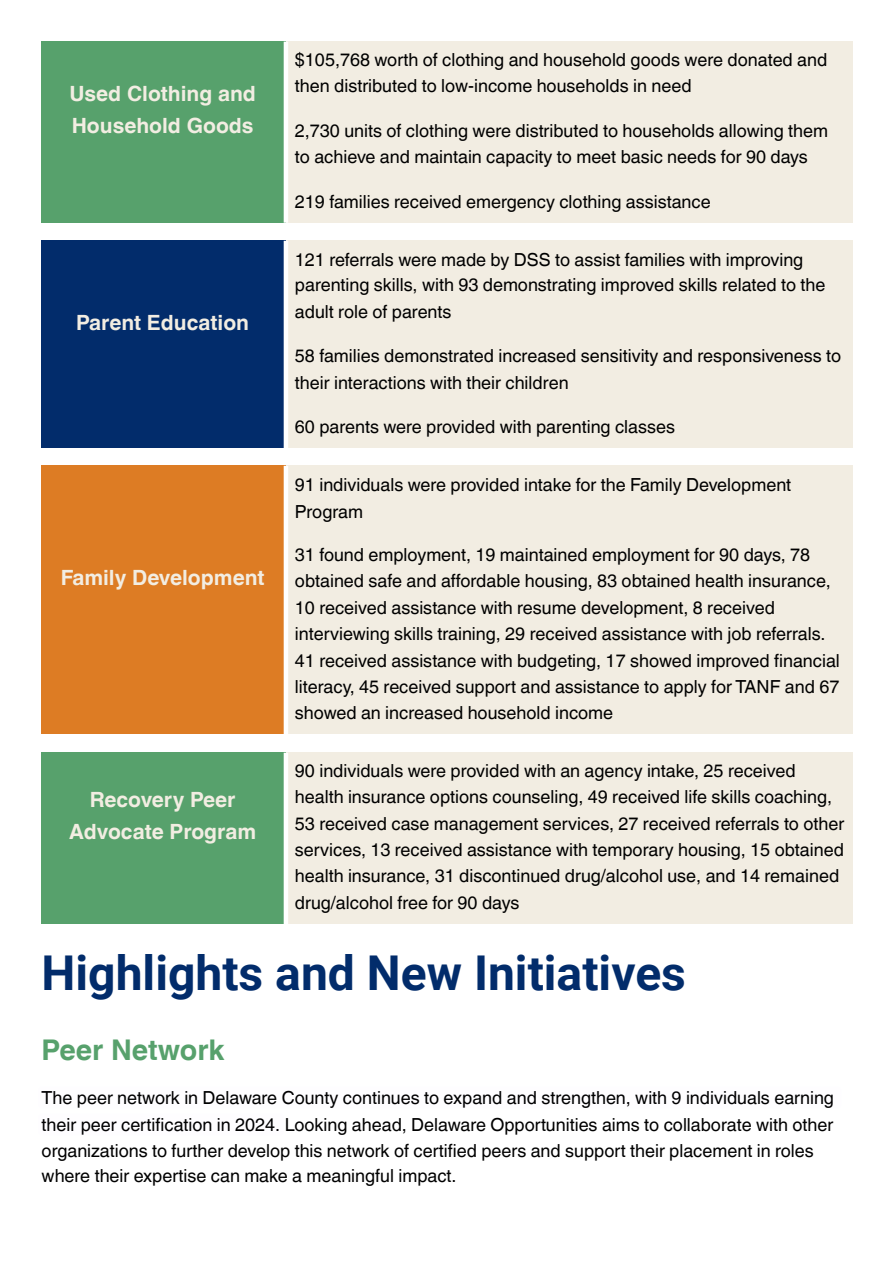
<style>
.page{position:relative;width:894px;height:1263px;background:#fff}
.page>*{position:absolute;margin:0;border:0;box-sizing:border-box;transform-origin:0 0}
.t1{font:700 48px "Roboto";color:#022c6b}
.t2{font:700 28.5px "Helvetica World";color:#57a16c}
.t3{font:700 21px/31.5px "Helvetica World";color:#f2ede2}
.t4{font:18px/26.2px "Helvetica World";color:#000}
</style>
<div class="page">
<div style="left:42px;top:42px;width:244px;height:181px;background:#57a16c"></div>
<div style="left:285px;top:42px;width:567px;height:181px;background:#f2ede2"></div>
<div style="left:283px;top:42px;width:5px;height:181px;background:#fff"></div>
<div style="left:42px;top:241px;width:244px;height:207px;background:#022c6b"></div>
<div style="left:285px;top:241px;width:567px;height:207px;background:#f2ede2"></div>
<div style="left:283px;top:241px;width:5px;height:207px;background:#fff"></div>
<div style="left:42px;top:466px;width:244px;height:268px;background:#dd7c24"></div>
<div style="left:285px;top:466px;width:567px;height:268px;background:#f2ede2"></div>
<div style="left:283px;top:466px;width:5px;height:268px;background:#fff"></div>
<div style="left:42px;top:753px;width:244px;height:171px;background:#57a16c"></div>
<div style="left:285px;top:753px;width:567px;height:171px;background:#f2ede2"></div>
<div style="left:283px;top:753px;width:5px;height:171px;background:#fff"></div>
<p class="t3" style="left:69px;top:76px;width:188px">Used Clothing and<br>Household Goods</p>
<p class="t3" style="left:76px;top:304px;width:174px">Parent Education</p>
<p class="t3" style="left:61px;top:560px;width:205px">Family Development</p>
<p class="t3" style="left:69px;top:781px;width:188px;line-height:32.7px;text-align:center">Recovery Peer<br>Advocate Program</p>
<p class="t4" style="left:295px;top:47px;width:533px;line-height:25.8px">$105,768 worth of clothing and household goods were donated and then distributed to low-income households in need</p>
<p class="t4" style="left:295px;top:118px;width:534px;line-height:25.8px">2,730 units of clothing were distributed to households allowing them to achieve and maintain capacity to meet basic needs for 90 days</p>
<p class="t4" style="left:295px;top:189px;width:417px">219 families received emergency clothing assistance</p>
<p class="t4" style="left:295px;top:246px;width:532px">121 referrals were made by DSS to assist families with improving parenting skills, with 93 demonstrating improved skills related to the adult role of parents</p>
<p class="t4" style="left:295px;top:343px;width:547px;line-height:27px">58 families demonstrated increased sensitivity and responsiveness to their interactions with their children</p>
<p class="t4" style="left:295px;top:414px;width:381px">60 parents were provided with parenting classes</p>
<p class="t4" style="left:295px;top:471px;width:497px;line-height:27px">91 individuals were provided intake for the Family Development<br>Program</p>
<p class="t4" style="left:295px;top:542px;width:546px">31 found employment, 19 maintained employment for 90 days, 78 obtained safe and affordable housing, 83 obtained health insurance, 10 received assistance with resume development, 8 received interviewing skills training, 29 received assistance with job referrals.<br>41 received assistance with budgeting, 17 showed improved financial literacy, 45 received support and assistance to apply for TANF and 67 showed an increased household income</p>
<p class="t4" style="left:295px;top:758px;width:550px">90 individuals were provided with an agency intake, 25 received health insurance options counseling, 49 received life skills coaching, 53 received case management services, 27 received referrals to other services, 13 received assistance with temporary housing, 15 obtained health insurance, 31 discontinued drug/alcohol use, and 14 remained drug/alcohol free for 90 days</p>
<h1 class="t1" style="left:42px;top:946px;width:645px">Highlights and New Initiatives</h1>
<p class="t2" style="left:42px;top:1026px;width:184px">Peer Network</p>
<p class="t4" style="left:42px;top:1084px;width:793px">The peer network in Delaware County continues to expand and strengthen, with 9 individuals earning their peer certification in 2024. Looking ahead, Delaware Opportunities aims to collaborate with other organizations to further develop this network of certified peers and support their placement in roles where their expertise can make a meaningful impact.</p>
</div>
